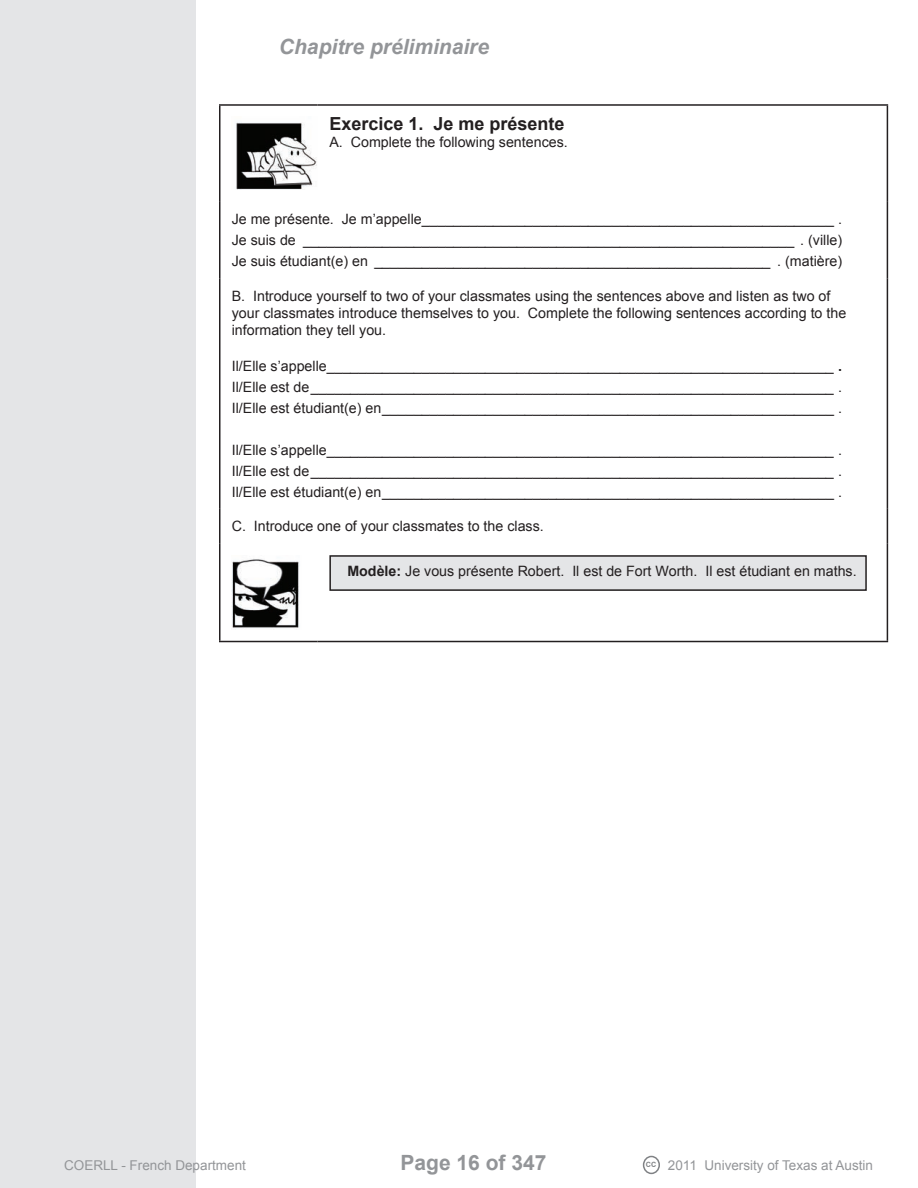
<style>
.page{position:relative;width:918px;height:1188px;background:#fff}
.page>*{position:absolute;margin:0;border:0;box-sizing:border-box;transform-origin:0 0}
.t1{font:italic 700 21px "Arial";color:#939598}
.t2{font:700 21px "Arial";color:#939598}
.Exercise{font:700 18px "Arial";color:#231f20}
.ex_fib{font:14.25px "Arial";color:#231f20}
.ex_subsection{font:14.25px/17.1px "Arial";color:#231f20}
.t3{font:13.5px "Arial";color:#939598}
.t4{font:700 7.2px "Arial";color:#808285}
.s1{font-weight:700}
</style>
<div class="page">
<div style="left:0;top:0;width:196px;height:1188px;background:#e4e5e7"></div>
<div style="left:643px;top:1156px;width:17px;height:18px;border:2px solid #808285;border-radius:50%"></div>
<hr style="left:219px;top:104px;width:98px;height:2px;background:#231f20">
<hr style="left:219px;top:106px;width:1px;height:96px;background:#231f20">
<hr style="left:317px;top:104px;width:571px;height:2px;background:#231f20">
<hr style="left:887px;top:106px;width:1px;height:96px;background:#231f20">
<hr style="left:219px;top:202px;width:1px;height:76px;background:#231f20">
<hr style="left:887px;top:202px;width:1px;height:76px;background:#231f20">
<hr style="left:219px;top:278px;width:1px;height:231px;background:#231f20">
<hr style="left:887px;top:278px;width:1px;height:231px;background:#231f20">
<hr style="left:219px;top:509px;width:1px;height:34px;background:#231f20">
<hr style="left:887px;top:509px;width:1px;height:34px;background:#231f20">
<hr style="left:219px;top:543px;width:1px;height:98px;background:#231f20">
<hr style="left:887px;top:543px;width:1px;height:98px;background:#231f20">
<hr style="left:219px;top:641px;width:98px;height:1px;background:#231f20">
<hr style="left:317px;top:641px;width:571px;height:1px;background:#231f20">
<img style="left:236px;top:122px;width:81px;height:68px">
<img style="left:232px;top:559px;width:68px;height:69px">
<div style="left:330px;top:556px;width:536px;height:34px;background:#e4e5e7"></div>
<div style="left:329px;top:555px;width:538px;height:36px;border:2px solid #231f20"></div>
<h1 class="t1" style="left:279px;top:33px;width:212px">Chapitre préliminaire</h1>
<p class="Exercise" style="left:329px;top:112px;width:237px">Exercice 1. Je me présente</p>
<p class="ex_subsection" style="left:329px;top:134px;width:240px">A. Complete the following sentences.</p>
<p class="ex_fib" style="left:232px;top:210px;width:612px">Je me présente. Je m’appelle____________________________________________________ .</p>
<p class="ex_fib" style="left:232px;top:231px;width:612px">Je suis de ______________________________________________________________ . (ville)</p>
<p class="ex_fib" style="left:232px;top:252px;width:612px">Je suis étudiant(e) en __________________________________________________ . (matière)</p>
<p class="ex_subsection" style="left:232px;top:287px;width:616px">B. Introduce yourself to two of your classmates using the sentences above and listen as two of your classmates introduce themselves to you. Complete the following sentences according to the information they tell you.</p>
<p class="ex_fib" style="left:232px;top:356px;width:612px">Il/Elle s’appelle________________________________________________________________ <span class="s1">.</span></p>
<p class="ex_fib" style="left:232px;top:377px;width:612px">Il/Elle est de__________________________________________________________________ .</p>
<p class="ex_fib" style="left:232px;top:398px;width:612px">Il/Elle est étudiant(e) en_________________________________________________________ .</p>
<p class="ex_fib" style="left:232px;top:440px;width:612px">Il/Elle s’appelle________________________________________________________________ .</p>
<p class="ex_fib" style="left:232px;top:461px;width:612px">Il/Elle est de__________________________________________________________________ .</p>
<p class="ex_fib" style="left:232px;top:482px;width:612px">Il/Elle est étudiant(e) en_________________________________________________________ .</p>
<p class="ex_subsection" style="left:232px;top:518px;width:314px">C. Introduce one of your classmates to the class.</p>
<p class="ex_subsection" style="left:347px;top:563px;width:511px"><span class="s1">Modèle:</span> Je vous présente Robert. Il est de Fort Worth. Il est étudiant en maths.</p>
<h1 class="t2" style="left:400px;top:1149px;width:147px">Page 16 of 347</h1>
<p class="t3" style="left:668px;top:1156px;width:207px">2011 University of Texas at Austin</p>
<p class="t3" style="left:64px;top:1156px;width:183px">COERLL - French Department</p>
<p class="t4" style="left:646px;top:1160px;width:12px">CC</p>
</div>
